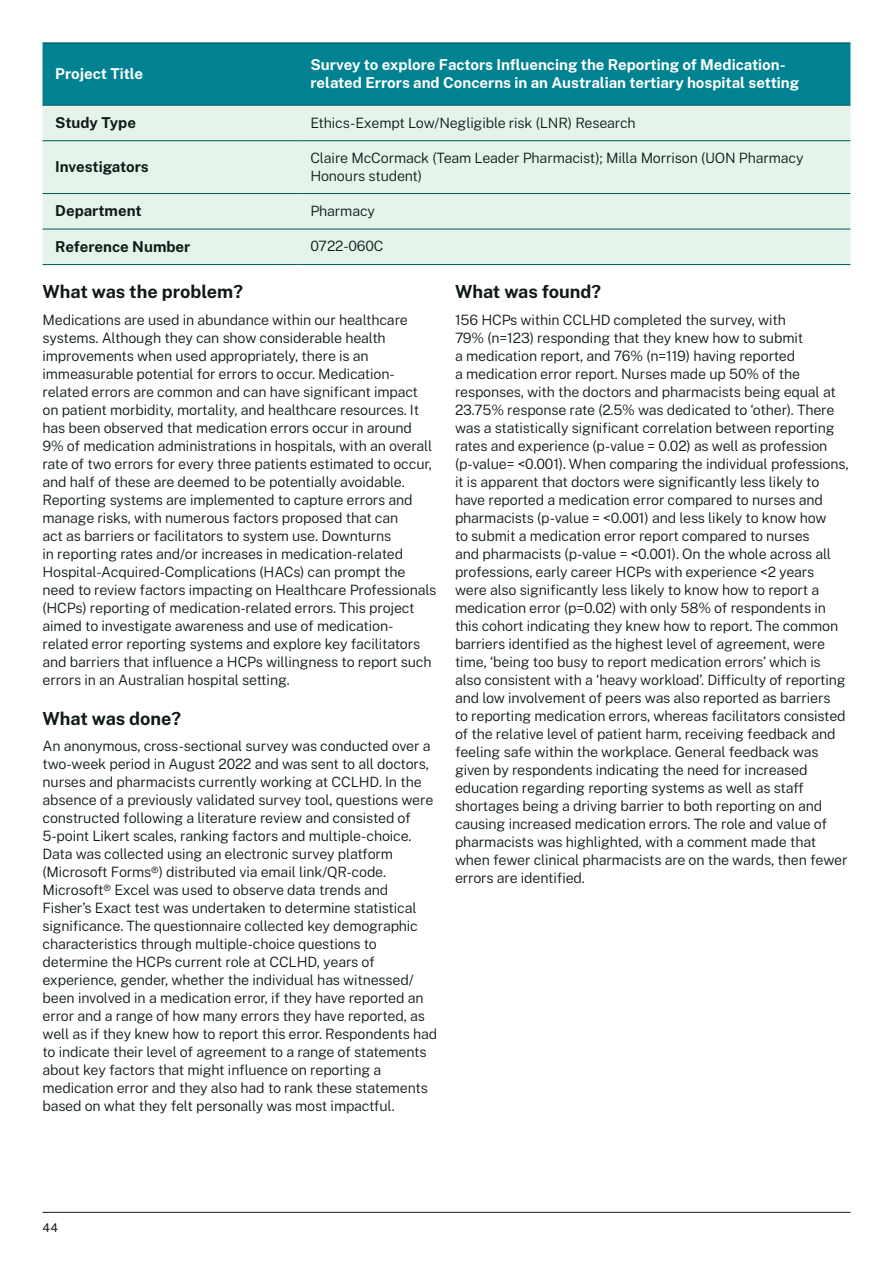
<style>
.page{position:relative;width:893px;height:1263px;background:#fff}
.page>*{position:absolute;margin:0;border:0;box-sizing:border-box;transform-origin:0 0}
.t1{font:700 18px "Public Sans";color:#0f1a18}
.t2{font:700 15px/18.3px "Public Sans";color:#fff}
.t3{font:700 15px "Public Sans";color:#0f1a18}
.Body{font:300 14.25px/18px "Public Sans";letter-spacing:-.01em;color:#0f1a18}
.t4{font:12px "Public Sans";color:#0f1a18}
</style>
<div class="page">
<hr style="left:43px;top:1212px;width:807px;height:1px;background:#0f1a18">
<div style="left:43px;top:44px;width:807px;height:61px;background:#008291"></div>
<div style="left:43px;top:106px;width:807px;height:158px;background:#e6f3eb"></div>
<hr style="left:43px;top:43px;width:255px;height:1px;background:#00585a">
<hr style="left:298px;top:43px;width:552px;height:1px;background:#00585a">
<hr style="left:43px;top:105px;width:255px;height:1px;background:#00585a">
<hr style="left:298px;top:105px;width:552px;height:1px;background:#00585a">
<hr style="left:43px;top:140px;width:255px;height:1px;background:#00585a">
<hr style="left:298px;top:140px;width:552px;height:1px;background:#00585a">
<hr style="left:43px;top:193px;width:255px;height:1px;background:#00585a">
<hr style="left:298px;top:193px;width:552px;height:1px;background:#00585a">
<hr style="left:43px;top:229px;width:255px;height:1px;background:#00585a">
<hr style="left:298px;top:229px;width:552px;height:1px;background:#00585a">
<hr style="left:43px;top:264px;width:255px;height:1px;background:#00585a">
<hr style="left:298px;top:264px;width:552px;height:1px;background:#00585a">
<h4 class="t2" style="left:55px;top:63px;width:89px">Project Title</h4>
<h4 class="t2" style="left:310px;top:54px;width:490px">Survey to explore Factors Influencing the Reporting of Medication&shy;related Errors and Concerns in an Australian tertiary hospital setting</h4>
<h4 class="t3" style="left:55px;top:111px;width:82px">Study Type</h4>
<p class="Body" style="left:310px;top:113px;width:327px">Ethics-Exempt Low/Negligible risk (LNR) Research</p>
<h4 class="t3" style="left:55px;top:156px;width:95px">Investigators</h4>
<p class="Body" style="left:310px;top:148px;width:495px">Claire McCormack (Team Leader Pharmacist); Milla Morrison (UON Pharmacy<br>Honours student)</p>
<h4 class="t3" style="left:55px;top:200px;width:88px">Department</h4>
<p class="Body" style="left:310px;top:201px;width:66px">Pharmacy</p>
<h4 class="t3" style="left:55px;top:235px;width:137px">Reference Number</h4>
<p class="Body" style="left:310px;top:237px;width:75px">0722-060C</p>
<h3 class="t1" style="left:43px;top:279px;width:202px">What was the problem?</h3>
<p class="Body" style="left:43px;top:310px;width:395px">Medications are used in abundance within our healthcare systems. Although they can show considerable health improvements when used appropriately, there is an immeasurable potential for errors to occur. Medication&shy;related errors are common and can have significant impact on patient morbidity, mortality, and healthcare resources. It has been observed that medication errors occur in around 9% of medication administrations in hospitals, with an overall rate of two errors for every three patients estimated to occur, and half of these are deemed to be potentially avoidable.<br>Reporting systems are implemented to capture errors and manage risks, with numerous factors proposed that can<br>act as barriers or facilitators to system use. Downturns<br>in reporting rates and/or increases in medication-related Hospital-Acquired-Complications (HACs) can prompt the need to review factors impacting on Healthcare Professionals (HCPs) reporting of medication-related errors. This project aimed to investigate awareness and use of medication&shy;related error reporting systems and explore key facilitators and barriers that influence a HCPs willingness to report such errors in an Australian hospital setting.</p>
<h3 class="t1" style="left:43px;top:705px;width:140px">What was done?</h3>
<p class="Body" style="left:43px;top:736px;width:396px">An anonymous, cross-sectional survey was conducted over a two-week period in August 2022 and was sent to all doctors, nurses and pharmacists currently working at CCLHD. In the absence of a previously validated survey tool, questions were constructed following a literature review and consisted of 5-point Likert scales, ranking factors and multiple-choice.<br>Data was collected using an electronic survey platform (Microsoft Forms®) distributed via email link/QR-code.<br>Microsoft® Excel was used to observe data trends and Fisher’s Exact test was undertaken to determine statistical significance. The questionnaire collected key demographic characteristics through multiple-choice questions to determine the HCPs current role at CCLHD, years of experience, gender, whether the individual has witnessed/ been involved in a medication error, if they have reported an error and a range of how many errors they have reported, as well as if they knew how to report this error. Respondents had to indicate their level of agreement to a range of statements about key factors that might influence on reporting a medication error and they also had to rank these statements based on what they felt personally was most impactful.</p>
<h3 class="t1" style="left:455px;top:279px;width:148px">What was found?</h3>
<p class="Body" style="left:455px;top:310px;width:395px">156 HCPs within CCLHD completed the survey, with<br>79% (n=123) responding that they knew how to submit<br>a medication report, and 76% (n=119) having reported<br>a medication error report. Nurses made up 50% of the responses, with the doctors and pharmacists being equal at 23.75% response rate (2.5% was dedicated to ‘other). There was a statistically significant correlation between reporting rates and experience (p-value = 0.02) as well as profession (p-value= &lt;0.001). When comparing the individual professions, it is apparent that doctors were significantly less likely to have reported a medication error compared to nurses and pharmacists (p-value = &lt;0.001) and less likely to know how<br>to submit a medication error report compared to nurses<br>and pharmacists (p-value = &lt;0.001). On the whole across all professions, early career HCPs with experience &lt;2 years were also significantly less likely to know how to report a medication error (p=0.02) with only 58% of respondents in this cohort indicating they knew how to report. The common barriers identified as the highest level of agreement, were time, ‘being too busy to report medication errors’ which is also consistent with a ‘heavy workload’. Difficulty of reporting and low involvement of peers was also reported as barriers<br>to reporting medication errors, whereas facilitators consisted of the relative level of patient harm, receiving feedback and feeling safe within the workplace. General feedback was given by respondents indicating the need for increased education regarding reporting systems as well as staff shortages being a driving barrier to both reporting on and causing increased medication errors. The role and value of pharmacists was highlighted, with a comment made that when fewer clinical pharmacists are on the wards, then fewer errors are identified.</p>
<p class="t4" style="left:43px;top:1219px;width:17px">44</p>
</div>
